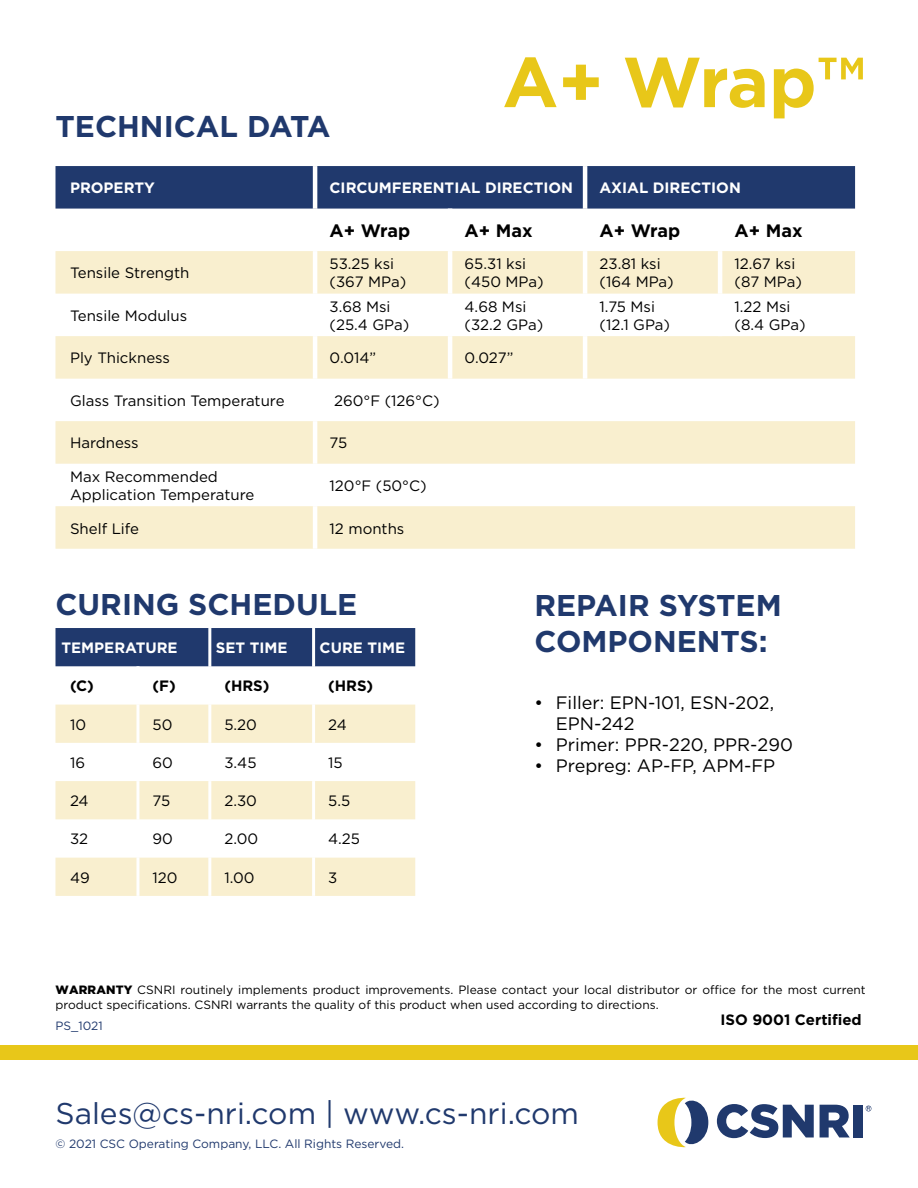
<style>
.page{position:relative;width:918px;height:1188px;background:#fff}
.page>*{position:absolute;margin:0;border:0;box-sizing:border-box;transform-origin:0 0}
.t1{font:700 70.65px "Gotham";color:#e8c719}
.t2{font:700 30px/36px "Gotham";color:#20396d}
.t3{font:30px "Gotham";color:#20396d}
.t4{font:18px/21px "Gotham";color:#000}
.t5{font:700 18px "Gotham";color:#000}
.t6{font:15px/18px "Gotham";color:#000}
.t7{font:700 15px "Gotham";color:#fff}
.t8{font:700 15px "Gotham";color:#000}
.t9{font:12px/14.4px "Gotham";color:#000}
.t10{font:12px "Gotham";color:#20396d}
.s1{font-weight:900}
</style>
<div class="page">
<div style="left:56px;top:166px;width:799px;height:43px;background:#20396d"></div>
<svg style="left:56px;top:251px;width:799px;height:298px;fill:#f9efcf"></svg>
<hr style="left:313px;top:166px;width:4px;height:43px;background:#fff">
<hr style="left:583px;top:166px;width:4px;height:43px;background:#fff">
<hr style="left:313px;top:251px;width:4px;height:43px;background:#fff">
<hr style="left:448px;top:251px;width:4px;height:43px;background:#fff">
<hr style="left:583px;top:251px;width:4px;height:43px;background:#fff">
<hr style="left:718px;top:251px;width:4px;height:43px;background:#fff">
<hr style="left:313px;top:294px;width:4px;height:42px;background:#fff">
<hr style="left:448px;top:294px;width:4px;height:42px;background:#fff">
<hr style="left:583px;top:294px;width:4px;height:42px;background:#fff">
<hr style="left:718px;top:294px;width:4px;height:42px;background:#fff">
<hr style="left:313px;top:336px;width:4px;height:43px;background:#fff">
<hr style="left:448px;top:336px;width:4px;height:43px;background:#fff">
<hr style="left:583px;top:336px;width:4px;height:43px;background:#fff">
<hr style="left:313px;top:379px;width:4px;height:42px;background:#fff">
<hr style="left:313px;top:421px;width:4px;height:43px;background:#fff">
<hr style="left:313px;top:464px;width:4px;height:42px;background:#fff">
<hr style="left:313px;top:506px;width:4px;height:43px;background:#fff">
<div style="left:56px;top:628px;width:359px;height:38px;background:#20396d"></div>
<svg style="left:56px;top:705px;width:359px;height:191px;fill:#f9efcf"></svg>
<hr style="left:208px;top:628px;width:3px;height:38px;background:#fff">
<hr style="left:312px;top:628px;width:3px;height:38px;background:#fff">
<hr style="left:136px;top:705px;width:3px;height:38px;background:#fff">
<hr style="left:208px;top:705px;width:3px;height:38px;background:#fff">
<hr style="left:312px;top:705px;width:3px;height:38px;background:#fff">
<hr style="left:136px;top:743px;width:3px;height:38px;background:#fff">
<hr style="left:208px;top:743px;width:3px;height:38px;background:#fff">
<hr style="left:312px;top:743px;width:3px;height:38px;background:#fff">
<hr style="left:136px;top:781px;width:3px;height:38px;background:#fff">
<hr style="left:208px;top:781px;width:3px;height:38px;background:#fff">
<hr style="left:312px;top:781px;width:3px;height:38px;background:#fff">
<hr style="left:136px;top:819px;width:3px;height:39px;background:#fff">
<hr style="left:208px;top:819px;width:3px;height:39px;background:#fff">
<hr style="left:312px;top:819px;width:3px;height:39px;background:#fff">
<hr style="left:136px;top:858px;width:3px;height:38px;background:#fff">
<hr style="left:208px;top:858px;width:3px;height:38px;background:#fff">
<hr style="left:312px;top:858px;width:3px;height:38px;background:#fff">
<div style="left:0;top:1045px;width:918px;height:15px;background:#e8c719"></div>
<svg style="left:658px;top:1097px;width:50px;height:51px"></svg>
<svg style="left:717px;top:1104px;width:97px;height:34px"></svg>
<svg style="left:820px;top:1105px;width:30px;height:32px"></svg>
<div style="left:853px;top:1105px;width:10px;height:32px;background:#20396d"></div>
<svg style="left:866px;top:1106px;width:5px;height:6px"></svg>
<h2 class="t2" style="left:56px;top:108px;width:277px">TECHNICAL DATA</h2>
<h1 class="t1" style="left:502px;top:35px;width:365px">A+ Wrap™</h1>
<p class="t7" style="left:70px;top:178px;width:86px">PROPERTY</p>
<p class="t7" style="left:330px;top:178px;width:245px">CIRCUMFERENTIAL DIRECTION</p>
<p class="t7" style="left:600px;top:178px;width:143px">AXIAL DIRECTION</p>
<p class="t5" style="left:330px;top:219px;width:82px">A+ Wrap</p>
<p class="t5" style="left:465px;top:219px;width:69px">A+ Max</p>
<p class="t5" style="left:600px;top:219px;width:82px">A+ Wrap</p>
<p class="t5" style="left:735px;top:219px;width:69px">A+ Max</p>
<p class="t6" style="left:70px;top:264px;width:121px">Tensile Strength</p>
<p class="t6" style="left:330px;top:255px;width:78px">53.25 ksi (367 MPa)</p>
<p class="t6" style="left:465px;top:255px;width:81px">65.31 ksi (450 MPa)</p>
<p class="t6" style="left:600px;top:255px;width:76px">23.81 ksi (164 MPa)</p>
<p class="t6" style="left:735px;top:255px;width:69px">12.67 ksi (87 MPa)</p>
<p class="t6" style="left:70px;top:306px;width:119px">Tensile Modulus</p>
<p class="t6" style="left:330px;top:297px;width:81px">3.68 Msi (25.4 GPa)</p>
<p class="t6" style="left:465px;top:297px;width:80px">4.68 Msi (32.2 GPa)</p>
<p class="t6" style="left:600px;top:297px;width:72px">1.75 Msi (12.1 GPa)</p>
<p class="t6" style="left:735px;top:297px;width:73px">1.22 Msi (8.4 GPa)</p>
<p class="t6" style="left:70px;top:349px;width:102px">Ply Thickness</p>
<p class="t6" style="left:330px;top:349px;width:48px">0.014”</p>
<p class="t6" style="left:465px;top:349px;width:50px">0.027”</p>
<p class="t6" style="left:70px;top:391px;width:216px">Glass Transition Temperature</p>
<p class="t6" style="left:334px;top:391px;width:107px">260°F (126°C)</p>
<p class="t6" style="left:70px;top:434px;width:70px">Hardness</p>
<p class="t6" style="left:330px;top:434px;width:19px">75</p>
<p class="t6" style="left:70px;top:467px;width:186px">Max Recommended<br>Application Temperature</p>
<p class="t6" style="left:330px;top:476px;width:99px">120°F (50°C)</p>
<p class="t6" style="left:70px;top:519px;width:71px">Shelf Life</p>
<p class="t6" style="left:330px;top:519px;width:76px">12 months</p>
<h2 class="t2" style="left:56px;top:586px;width:303px">CURING SCHEDULE</h2>
<p class="t7" style="left:62px;top:638px;width:118px">TEMPERATURE</p>
<p class="t7" style="left:216px;top:638px;width:73px">SET TIME</p>
<p class="t7" style="left:320px;top:638px;width:87px">CURE TIME</p>
<p class="t8" style="left:70px;top:676px;width:25px">(C)</p>
<p class="t8" style="left:153px;top:676px;width:25px">(F)</p>
<p class="t8" style="left:224px;top:676px;width:47px">(HRS)</p>
<p class="t8" style="left:328px;top:676px;width:47px">(HRS)</p>
<p class="t6" style="left:70px;top:715px;width:18px">10</p>
<p class="t6" style="left:153px;top:715px;width:21px">50</p>
<p class="t6" style="left:224px;top:715px;width:34px">5.20</p>
<p class="t6" style="left:328px;top:715px;width:20px">24</p>
<p class="t6" style="left:70px;top:753px;width:17px">16</p>
<p class="t6" style="left:153px;top:753px;width:22px">60</p>
<p class="t6" style="left:224px;top:753px;width:34px">3.45</p>
<p class="t6" style="left:328px;top:753px;width:16px">15</p>
<p class="t6" style="left:70px;top:792px;width:20px">24</p>
<p class="t6" style="left:153px;top:792px;width:19px">75</p>
<p class="t6" style="left:224px;top:792px;width:34px">2.30</p>
<p class="t6" style="left:328px;top:792px;width:24px">5.5</p>
<p class="t6" style="left:70px;top:830px;width:20px">32</p>
<p class="t6" style="left:153px;top:830px;width:22px">90</p>
<p class="t6" style="left:224px;top:830px;width:35px">2.00</p>
<p class="t6" style="left:328px;top:830px;width:33px">4.25</p>
<p class="t6" style="left:70px;top:868px;width:21px">49</p>
<p class="t6" style="left:153px;top:868px;width:27px">120</p>
<p class="t6" style="left:224px;top:868px;width:32px">1.00</p>
<p class="t6" style="left:328px;top:868px;width:11px">3</p>
<h2 class="t2" style="left:535px;top:587px;width:249px">REPAIR SYSTEM<br>COMPONENTS:</h2>
<p class="t4" style="left:556px;top:692px;width:220px;text-indent:-21px">• Filler: EPN-101, ESN-202,<br>EPN-242</p>
<p class="t4" style="left:535px;top:734px;width:260px">• Primer: PPR-220, PPR-290</p>
<p class="t4" style="left:535px;top:755px;width:242px">• Prepreg: AP-FP, APM-FP</p>
<p class="t9" style="left:56px;top:982px;width:812px"><span class="s1">WARRANTY</span> CSNRI routinely implements product improvements. Please contact your local distributor or office for the most current product specifications. CSNRI warrants the quality of this product when used according to directions.</p>
<p class="t10" style="left:56px;top:1018px;width:49px">PS_1021</p>
<p class="t8" style="left:721px;top:1010px;width:143px">ISO 9001 Certified</p>
<h2 class="t3" style="left:56px;top:1094px;width:525px">Sales@cs-nri.com | www.cs-nri.com</h2>
<p class="t10" style="left:56px;top:1137px;width:350px">© 2021 CSC Operating Company, LLC. All Rights Reserved.</p>
</div>
